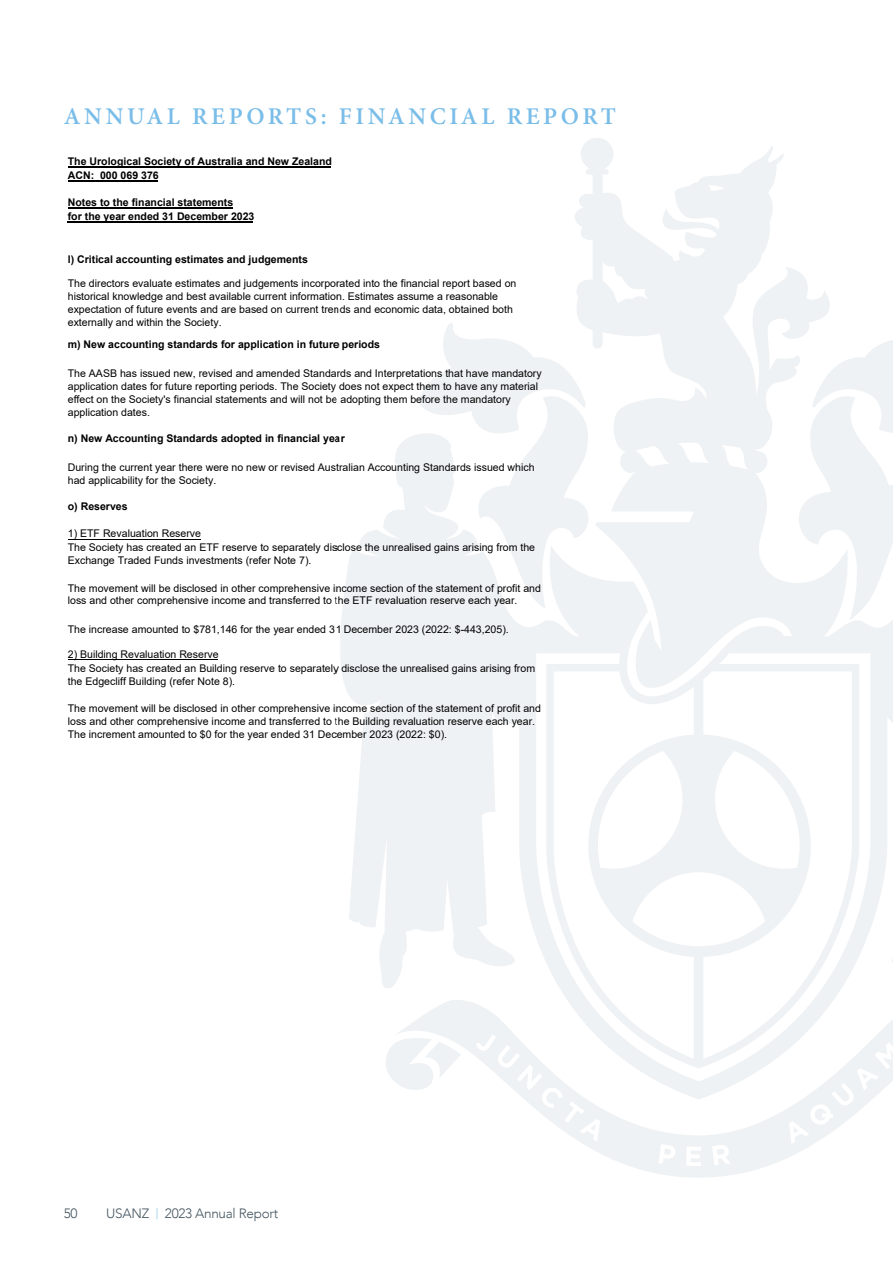
<style>
.page{position:relative;width:893px;height:1263px;background:#fff}
.page>*{position:absolute;margin:0;border:0;box-sizing:border-box;transform-origin:0 0}
.t1{font:600 24px "Minion Pro";letter-spacing:.15em;color:#79bde8}
.t2{font:300 13.5px "Avenir";letter-spacing:-.02em;color:#455560}
.t3{font:10.5px/12.9px "Arial";color:#000}
.t4{font:700 10.5px/14px "Arial";color:#000}
.s1{font-weight:400;font-size:15px;color:#a8d1ef}
</style>
<div class="page">
<hr style="left:68px;top:166px;width:263px;height:2px;background:#000">
<hr style="left:68px;top:180px;width:90px;height:1px;background:#000">
<hr style="left:68px;top:208px;width:165px;height:1px;background:#000">
<hr style="left:68px;top:222px;width:185px;height:1px;background:#000">
<hr style="left:68px;top:539px;width:132px;height:1px;background:#000">
<hr style="left:68px;top:659px;width:150px;height:1px;background:#000">
<svg style="left:525px;top:1099px;width:347px;height:79px"></svg>
<svg style="left:664px;top:1148px;width:7px;height:7px"></svg>
<svg style="left:814px;top:1108px;width:12px;height:13px"></svg>
<svg style="left:590px;top:1124px;width:6px;height:7px"></svg>
<svg style="left:717px;top:1149px;width:8px;height:6px"></svg>
<svg style="left:793px;top:1126px;width:5px;height:7px"></svg>
<svg style="left:340px;top:138px;width:553px;height:961px"></svg>
<h1 class="t1" style="left:64px;top:99px;width:554px">ANNUAL REPORTS: FINANCIAL REPORT</h1>
<p class="t4" style="left:68px;top:155px;width:266px">The Urological Society of Australia and New Zealand<br>ACN: 000 069 376</p>
<p class="t4" style="left:68px;top:196px;width:188px">Notes to the financial statements<br>for the year ended 31 December 2023</p>
<p class="t4" style="left:68px;top:253px;width:242px">l) Critical accounting estimates and judgements</p>
<p class="t3" style="left:68px;top:277px;width:450px">The directors evaluate estimates and judgements incorporated into the financial report based on historical knowledge and best available current information. Estimates assume a reasonable expectation of future events and are based on current trends and economic data, obtained both externally and within the Society.</p>
<p class="t4" style="left:68px;top:337px;width:314px">m) New accounting standards for application in future periods</p>
<p class="t3" style="left:68px;top:367px;width:475px">The AASB has issued new, revised and amended Standards and Interpretations that have mandatory application dates for future reporting periods. The Society does not expect them to have any material effect on the Society's financial statements and will not be adopting them before the mandatory application dates.</p>
<p class="t4" style="left:68px;top:431px;width:279px">n) New Accounting Standards adopted in financial year</p>
<p class="t3" style="left:68px;top:460px;width:468px">During the current year there were no new or revised Australian Accounting Standards issued which had applicability for the Society.</p>
<p class="t4" style="left:68px;top:500px;width:61px">o) Reserves</p>
<p class="t3" style="left:68px;top:527px;width:469px;line-height:13.4px">1) ETF Revaluation Reserve<br>The Society has created an ETF reserve to separately disclose the unrealised gains arising from the<br>Exchange Traded Funds investments (refer Note 7).</p>
<p class="t3" style="left:68px;top:581px;width:475px">The movement will be disclosed in other comprehensive income section of the statement of profit and loss and other comprehensive income and transferred to the ETF revaluation reserve each year.</p>
<p class="t3" style="left:68px;top:623px;width:442px">The increase amounted to $781,146 for the year ended 31 December 2023 (2022: $-443,205).</p>
<p class="t3" style="left:68px;top:647px;width:469px;line-height:13.4px">2) Building Revaluation Reserve<br>The Society has created an Building reserve to separately disclose the unrealised gains arising from the Edgecliff Building (refer Note 8).</p>
<p class="t3" style="left:68px;top:702px;width:475px">The movement will be disclosed in other comprehensive income section of the statement of profit and loss and other comprehensive income and transferred to the Building revaluation reserve each year.<br>The increment amounted to $0 for the year ended 31 December 2023 (2022: $0).</p>
<p class="t2" style="left:64px;top:1206px;width:15px">50</p>
<p class="t2" style="left:106px;top:1206px;width:173px">USANZ <span class="s1">|</span> 2023 Annual Report</p>
</div>
